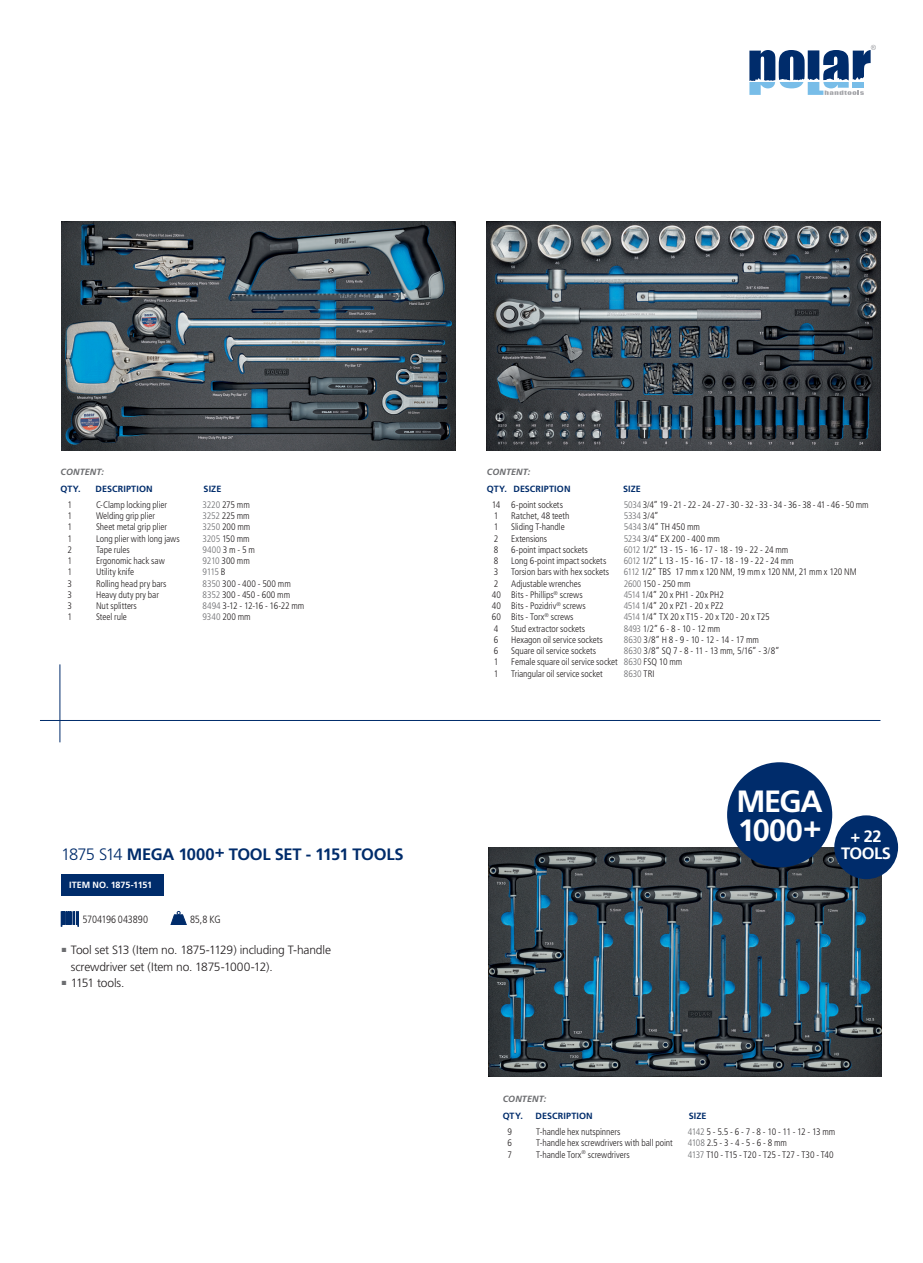
<style>
.page{position:relative;width:923px;height:1263px;background:#fff}
.page>*{position:absolute;margin:0;border:0;box-sizing:border-box;transform-origin:0 0}
.t1{font:700 30.75px/29.7px "Frutiger";letter-spacing:-.04em;color:#fff}
.t2{font:700 16.5px "Frutiger";letter-spacing:-.015em;color:#002c6b}
.t3{font:700 16.5px/17.1px "Frutiger";letter-spacing:-.035em;color:#fff;text-align:center}
.t4{font:300 12px/16.5px "Frutiger";letter-spacing:-.015em;color:#231f20}
.t5{font:300 condensed 10.5px "Frutiger";letter-spacing:-.015em;color:#231f20}
.t6{font:300 condensed 9.45px "Frutiger";letter-spacing:-.005em;color:#231f20}
.t7{font:300 condensed 9.45px "Frutiger";letter-spacing:-.03em;color:#231f20}
.t8{font:300 condensed 9.45px "Frutiger";letter-spacing:-.045em;color:#231f20}
.t9{font:300 condensed 9.45px "Frutiger";letter-spacing:-.05em;color:#231f20}
.t10{font:300 condensed 9.45px "Frutiger";letter-spacing:-.025em;color:#231f20}
.t11{font:300 condensed 9.45px "Frutiger";letter-spacing:-.02em;color:#6c6d70}
.t12{font:300 condensed 9.45px "Frutiger";letter-spacing:-.04em;color:#231f20}
.t13{font:700 9px "Frutiger";letter-spacing:.01em;color:#002c6b}
.t14{font:italic 700 9px "Frutiger";letter-spacing:.01em;color:#6c6d70}
.t15{font:700 9px "Frutiger";letter-spacing:-.01em;color:#fff}
.s1{color:#6c6d70}
.s2{color:#231f20}
.s3{font-weight:300}
</style>
<div class="page">
<img style="left:61px;top:221px;width:394px;height:229px">
<img style="left:487px;top:221px;width:393px;height:229px">
<img style="left:488px;top:847px;width:394px;height:229px">
<svg style="left:749px;top:45px;width:127px;height:50px"></svg>
<hr style="left:60px;top:664px;width:1px;height:78px;background:#002c6b">
<hr style="left:40px;top:720px;width:840px;height:1px;background:#002c6b">
<svg style="left:170px;top:910px;width:17px;height:15px"></svg>
<svg style="left:61px;top:912px;width:18px;height:14px"></svg>
<div style="left:834px;top:815px;width:64px;height:64px;background:#002c6b;border-radius:50%"></div>
<div style="left:727px;top:762px;width:105px;height:105px;background:#002c6b;border-radius:50%"></div>
<div style="left:61px;top:875px;width:102px;height:21px;background:#002c6b"></div>
<p class="t14" style="left:60px;top:466px;width:45px">CONTENT:</p>
<p class="t14" style="left:487px;top:466px;width:45px">CONTENT:</p>
<p class="t13" style="left:60px;top:483px;width:22px">QTY.</p>
<p class="t13" style="left:487px;top:483px;width:22px">QTY.</p>
<p class="t13" style="left:96px;top:483px;width:59px">DESCRIPTION</p>
<p class="t13" style="left:513px;top:483px;width:59px">DESCRIPTION</p>
<p class="t13" style="left:204px;top:483px;width:19px">SIZE</p>
<p class="t13" style="left:623px;top:483px;width:19px">SIZE</p>
<p class="t6" style="left:68px;top:499px;width:6px">1</p>
<p class="t6" style="left:96px;top:499px;width:73px">C-Clamp locking plier</p>
<p class="t6" style="left:203px;top:499px;width:49px"><span class="s1">3220</span> 275 mm</p>
<p class="t6" style="left:68px;top:510px;width:6px">1</p>
<p class="t6" style="left:96px;top:510px;width:61px">Welding grip plier</p>
<p class="t6" style="left:203px;top:510px;width:49px"><span class="s1">3252</span> 225 mm</p>
<p class="t6" style="left:68px;top:522px;width:6px">1</p>
<p class="t6" style="left:96px;top:522px;width:73px">Sheet metal grip plier</p>
<p class="t6" style="left:203px;top:522px;width:49px"><span class="s1">3250</span> 200 mm</p>
<p class="t6" style="left:68px;top:533px;width:6px">1</p>
<p class="t6" style="left:96px;top:533px;width:85px">Long plier with long jaws</p>
<p class="t6" style="left:203px;top:533px;width:49px"><span class="s1">3205</span> 150 mm</p>
<p class="t6" style="left:68px;top:544px;width:6px">2</p>
<p class="t6" style="left:96px;top:544px;width:35px">Tape rules</p>
<p class="t6" style="left:203px;top:544px;width:54px"><span class="s1">9400</span> 3 m - 5 m</p>
<p class="t6" style="left:68px;top:555px;width:6px">1</p>
<p class="t6" style="left:96px;top:555px;width:70px">Ergonomic hack saw</p>
<p class="t6" style="left:203px;top:555px;width:49px"><span class="s1">9210</span> 300 mm</p>
<p class="t6" style="left:68px;top:567px;width:6px">1</p>
<p class="t6" style="left:96px;top:567px;width:40px">Utility knife</p>
<p class="t11" style="left:203px;top:567px;width:24px">9115 <span class="s2">B</span></p>
<p class="t6" style="left:68px;top:578px;width:6px">3</p>
<p class="t6" style="left:96px;top:578px;width:72px">Rolling head pry bars</p>
<p class="t6" style="left:203px;top:578px;width:90px"><span class="s1">8350</span> 300 - 400 - 500 mm</p>
<p class="t6" style="left:68px;top:589px;width:6px">3</p>
<p class="t6" style="left:96px;top:589px;width:64px">Heavy duty pry bar</p>
<p class="t6" style="left:203px;top:589px;width:89px"><span class="s1">8352</span> 300 - 450 - 600 mm</p>
<p class="t6" style="left:68px;top:600px;width:6px">3</p>
<p class="t6" style="left:96px;top:600px;width:42px">Nut splitters</p>
<p class="t6" style="left:203px;top:600px;width:103px"><span class="s1">8494</span> 3-12 - 12-16 - 16-22 mm</p>
<p class="t6" style="left:68px;top:612px;width:6px">1</p>
<p class="t6" style="left:96px;top:612px;width:32px">Steel rule</p>
<p class="t6" style="left:203px;top:612px;width:50px"><span class="s1">9340</span> 200 mm</p>
<h2 class="t2" style="left:61px;top:844px;width:344px"><span class="s3">1875 S14</span> MEGA 1000+ TOOL SET - 1151 TOOLS</h2>
<p class="t15" style="left:69px;top:880px;width:84px">ITEM NO. 1875-1151</p>
<p class="t5" style="left:82px;top:913px;width:67px">5704196 043890</p>
<p class="t5" style="left:190px;top:913px;width:32px">85,8 KG</p>
<p class="t4" style="left:71px;top:942px;width:262px;text-indent:-9px"><sup>■</sup> Tool set S13 (Item no. 1875-1129) including T-handle screwdriver set (Item no. 1875-1000-12).</p>
<p class="t4" style="left:62px;top:975px;width:64px"><sup>■</sup> 1151 tools.</p>
<p class="t6" style="left:492px;top:499px;width:73px">14 6-point sockets</p>
<p class="t7" style="left:624px;top:499px;width:246px"><span class="s1">5034</span> 3/4” 19 - 21 - 22 - 24 - 27 - 30 - 32 - 33 - 34 - 36 - 38 - 41 - 46 - 50 mm</p>
<p class="t6" style="left:494px;top:510px;width:6px">1</p>
<p class="t6" style="left:511px;top:510px;width:60px">Ratchet, 48 teeth</p>
<p class="t11" style="left:624px;top:510px;width:36px">5334 <span class="s2">3/4”</span></p>
<p class="t6" style="left:494px;top:522px;width:6px">1</p>
<p class="t6" style="left:511px;top:522px;width:55px">Sliding T-handle</p>
<p class="t6" style="left:624px;top:522px;width:78px"><span class="s1">5434</span> 3/4” TH 450 mm</p>
<p class="t6" style="left:494px;top:533px;width:6px">2</p>
<p class="t6" style="left:511px;top:533px;width:37px">Extensions</p>
<p class="t6" style="left:624px;top:533px;width:98px"><span class="s1">5234</span> 3/4” EX 200 - 400 mm</p>
<p class="t6" style="left:494px;top:544px;width:6px">8</p>
<p class="t6" style="left:511px;top:544px;width:78px">6-point impact sockets</p>
<p class="t8" style="left:624px;top:544px;width:166px"><span class="s1">6012</span> 1/2” 13 - 15 - 16 - 17 - 18 - 19 - 22 - 24 mm</p>
<p class="t6" style="left:494px;top:555px;width:6px">8</p>
<p class="t6" style="left:511px;top:555px;width:97px">Long 6-point impact sockets</p>
<p class="t8" style="left:624px;top:555px;width:171px"><span class="s1">6012</span> 1/2” L 13 - 15 - 16 - 17 - 18 - 19 - 22 - 24 mm</p>
<p class="t6" style="left:494px;top:567px;width:6px">3</p>
<p class="t6" style="left:511px;top:567px;width:99px">Torsion bars with hex sockets</p>
<p class="t6" style="left:624px;top:567px;width:234px"><span class="s1">6112</span> 1/2” TBS 17 mm x 120 NM, 19 mm x 120 NM, 21 mm x 120 NM</p>
<p class="t6" style="left:494px;top:578px;width:6px">2</p>
<p class="t6" style="left:511px;top:578px;width:71px">Adjustable wrenches</p>
<p class="t6" style="left:624px;top:578px;width:68px"><span class="s1">2600</span> 150 - 250 mm</p>
<p class="t6" style="left:492px;top:589px;width:92px">40 Bits - Phillips<sup>®</sup> screws</p>
<p class="t6" style="left:624px;top:589px;width:102px"><span class="s1">4514</span> 1/4” 20 x PH1 - 20x PH2</p>
<p class="t6" style="left:492px;top:600px;width:95px">40 Bits - Pozidriv<sup>®</sup> screws</p>
<p class="t6" style="left:624px;top:600px;width:101px"><span class="s1">4514</span> 1/4” 20 x PZ1 - 20 x PZ2</p>
<p class="t6" style="left:492px;top:612px;width:83px">60 Bits - Torx<sup>®</sup> screws</p>
<p class="t6" style="left:624px;top:612px;width:147px"><span class="s1">4514</span> 1/4” TX 20 x T15 - 20 x T20 - 20 x T25</p>
<p class="t6" style="left:494px;top:623px;width:6px">4</p>
<p class="t6" style="left:511px;top:623px;width:76px">Stud extractor sockets</p>
<p class="t12" style="left:624px;top:623px;width:98px"><span class="s1">8493</span> 1/2” 6 - 8 - 10 - 12 mm</p>
<p class="t6" style="left:494px;top:634px;width:6px">6</p>
<p class="t6" style="left:511px;top:634px;width:93px">Hexagon oil service sockets</p>
<p class="t10" style="left:624px;top:634px;width:137px"><span class="s1">8630</span> 3/8” H 8 - 9 - 10 - 12 - 14 - 17 mm</p>
<p class="t6" style="left:494px;top:645px;width:6px">6</p>
<p class="t6" style="left:511px;top:645px;width:86px">Square oil service sockets</p>
<p class="t6" style="left:624px;top:645px;width:157px"><span class="s1">8630</span> 3/8” SQ 7 - 8 - 11 - 13 mm, 5/16” - 3/8”</p>
<p class="t6" style="left:494px;top:657px;width:6px">1</p>
<p class="t6" style="left:511px;top:657px;width:172px">Female square oil service socket <span class="s1">8630</span> FSQ 10 mm</p>
<p class="t6" style="left:494px;top:668px;width:6px">1</p>
<p class="t6" style="left:511px;top:668px;width:93px">Triangular oil service socket</p>
<p class="t11" style="left:624px;top:668px;width:32px">8630 <span class="s2">TRI</span></p>
<p class="t14" style="left:502px;top:1093px;width:45px">CONTENT:</p>
<p class="t13" style="left:503px;top:1110px;width:22px">QTY.</p>
<p class="t13" style="left:535px;top:1110px;width:59px">DESCRIPTION</p>
<h1 class="t1" style="left:736px;top:786px;width:88px">MEGA<br>1000+</h1>
<h2 class="t3" style="left:841px;top:827px;width:51px">+ 22<br>TOOLS</h2>
<p class="t13" style="left:689px;top:1110px;width:19px">SIZE</p>
<p class="t6" style="left:507px;top:1126px;width:6px">9</p>
<p class="t6" style="left:536px;top:1126px;width:86px">T-handle hex nutspinners</p>
<p class="t9" style="left:687px;top:1126px;width:149px"><span class="s1">4142</span> 5 - 5.5 - 6 - 7 - 8 - 10 - 11 - 12 - 13 mm</p>
<p class="t6" style="left:507px;top:1137px;width:6px">6</p>
<p class="t6" style="left:536px;top:1137px;width:138px">T-handle hex screwdrivers with ball point</p>
<p class="t6" style="left:687px;top:1137px;width:101px"><span class="s1">4108</span> 2.5 - 3 - 4 - 5 - 6 - 8 mm</p>
<p class="t6" style="left:507px;top:1149px;width:6px">7</p>
<p class="t6" style="left:536px;top:1149px;width:95px">T-handle Torx<sup>®</sup> screwdrivers</p>
<p class="t7" style="left:687px;top:1149px;width:147px"><span class="s1">4137</span> T10 - T15 - T20 - T25 - T27 - T30 - T40</p>
</div>
